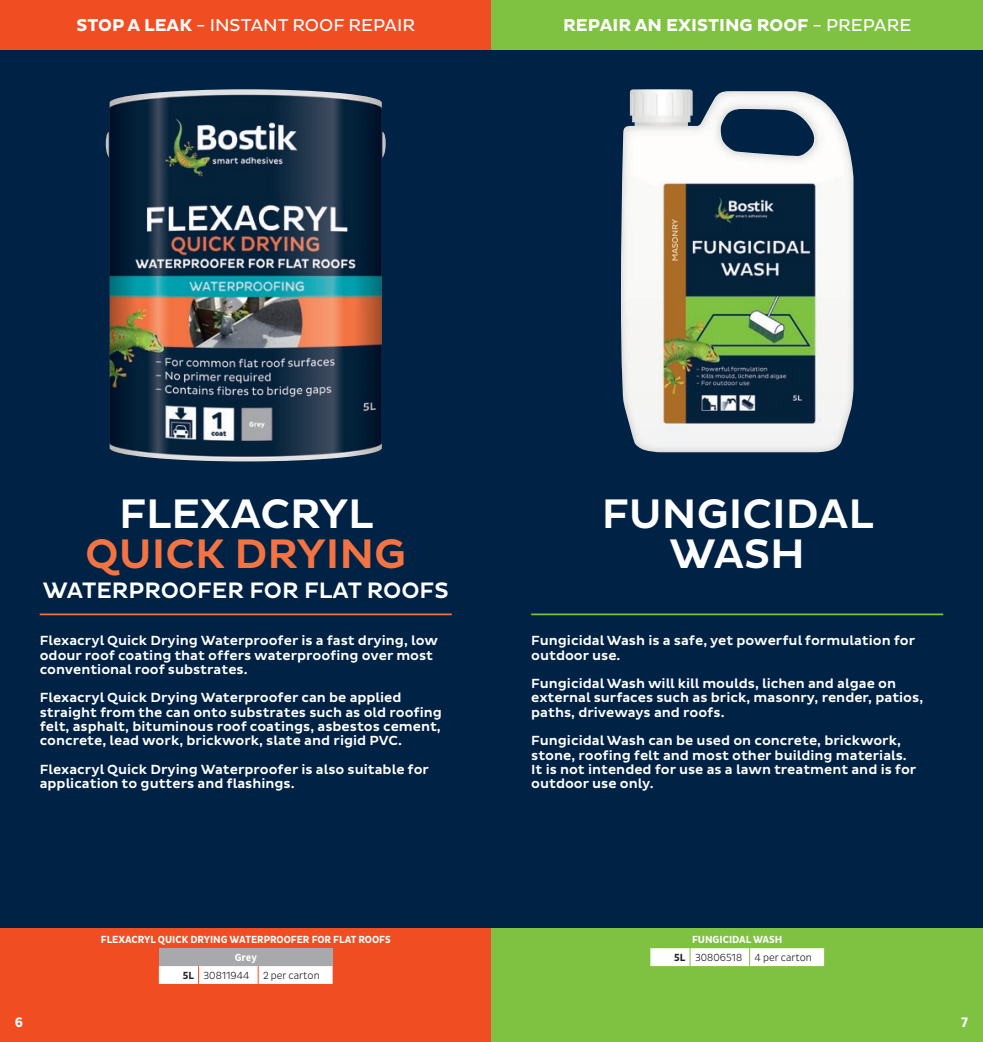
<style>
.page{position:relative;width:983px;height:1042px;background:#fff}
.page>*{position:absolute;margin:0;border:0;box-sizing:border-box;transform-origin:0 0}
.t1{font:500 42px/40.2px "Pluto Sans";color:#fff;text-align:center}
.t2{font:500 42px "Pluto Sans";color:#f37442}
.t3{font:500 22.75px "Pluto Sans";color:#fff}
.t4{font:700 17.5px "Pluto Sans";color:#fff}
.t5{font:17.5px "Pluto Sans";color:#fff}
.t6{font:700 14px "Pluto Sans Cond";color:#fff}
.t7{font:500 13.47px/14.3px "Pluto Sans";color:#fff}
.t8{font:300 10.5px/17.8px "Pluto Sans Cond";color:#231f20}
.t9{font:700 10.5px "Pluto Sans Cond";color:#fff}
.s1{font-weight:700}
.s2{font-weight:400}
.s3{font-weight:700;color:#fff}
</style>
<div class="page">
<div style="left:0;top:0;width:491px;height:1042px;background:#002245"></div>
<img style="left:106px;top:89px;width:279px;height:372px">
<div style="left:0;top:0;width:491px;height:50px;background:#f04d22"></div>
<hr style="left:40px;top:613px;width:411px;height:2px;background:#f37442">
<div style="left:0;top:929px;width:491px;height:113px;background:#f04d22"></div>
<div style="left:159px;top:948px;width:173px;height:18px;background:#a8a9ad"></div>
<svg style="left:159px;top:966px;width:173px;height:18px;background:#fefbfa"></svg>
<div style="left:491px;top:0;width:491px;height:1042px;background:#002245"></div>
<div style="left:491px;top:929px;width:491px;height:113px;background:#7fc241"></div>
<div style="left:491px;top:0;width:491px;height:50px;background:#7fc241"></div>
<img style="left:621px;top:89px;width:232px;height:363px">
<hr style="left:531px;top:613px;width:412px;height:2px;background:#7fc241">
<svg style="left:650px;top:948px;width:173px;height:18px;background:#fbfdfa"></svg>
<p class="t5" style="left:76px;top:15px;width:340px"><span class="s1">STOP A LEAK</span> - INSTANT ROOF REPAIR</p>
<p class="t4" style="left:563px;top:15px;width:349px">REPAIR AN EXISTING ROOF <span class="s2">- PREPARE</span></p>
<h1 class="t1" style="left:119px;top:494px;width:256px">FLEXACRYL</h1>
<h1 class="t2" style="left:85px;top:530px;width:322px">QUICK DRYING</h1>
<h2 class="t3" style="left:43px;top:577px;width:407px">WATERPROOFER FOR FLAT ROOFS</h2>
<p class="t7" style="left:40px;top:634px;width:400px">Flexacryl Quick Drying Waterproofer is a fast drying, low odour roof coating that offers waterproofing over most conventional roof substrates.</p>
<p class="t7" style="left:40px;top:691px;width:403px">Flexacryl Quick Drying Waterproofer can be applied straight from the can onto substrates such as old roofing felt, asphalt, bituminous roof coatings, asbestos cement, concrete, lead work, brickwork, slate and rigid PVC.</p>
<p class="t7" style="left:40px;top:762px;width:391px">Flexacryl Quick Drying Waterproofer is also suitable for application to gutters and flashings.</p>
<p class="t6" style="left:15px;top:1014px;width:10px">6</p>
<p class="t9" style="left:101px;top:933px;width:291px">FLEXACRYL QUICK DRYING WATERPROOFER FOR FLAT ROOFS</p>
<p class="t9" style="left:235px;top:951px;width:24px">Grey</p>
<p class="t8" style="left:183px;top:966px;width:68px"><span class="s1">5L</span> 30811944</p>
<p class="t8" style="left:263px;top:966px;width:58px">2 per carton</p>
<h1 class="t1" style="left:601px;top:494px;width:273px">FUNGICIDAL<br>WASH</h1>
<p class="t7" style="left:531px;top:634px;width:385px">Fungicidal Wash is a safe, yet powerful formulation for outdoor use.</p>
<p class="t7" style="left:531px;top:676px;width:393px">Fungicidal Wash will kill moulds, lichen and algae on external surfaces such as brick, masonry, render, patios, paths, driveways and roofs.</p>
<p class="t7" style="left:531px;top:734px;width:386px">Fungicidal Wash can be used on concrete, brickwork, stone, roofing felt and most other building materials.<br>It is not intended for use as a lawn treatment and is for outdoor use only.</p>
<p class="t8" style="left:674px;top:931px;width:139px;text-indent:18px"><span class="s3">FUNGICIDAL WASH<br></span><span class="s1">5L</span> 30806518 4 per carton</p>
<p class="t6" style="left:960px;top:1014px;width:8px">7</p>
</div>
